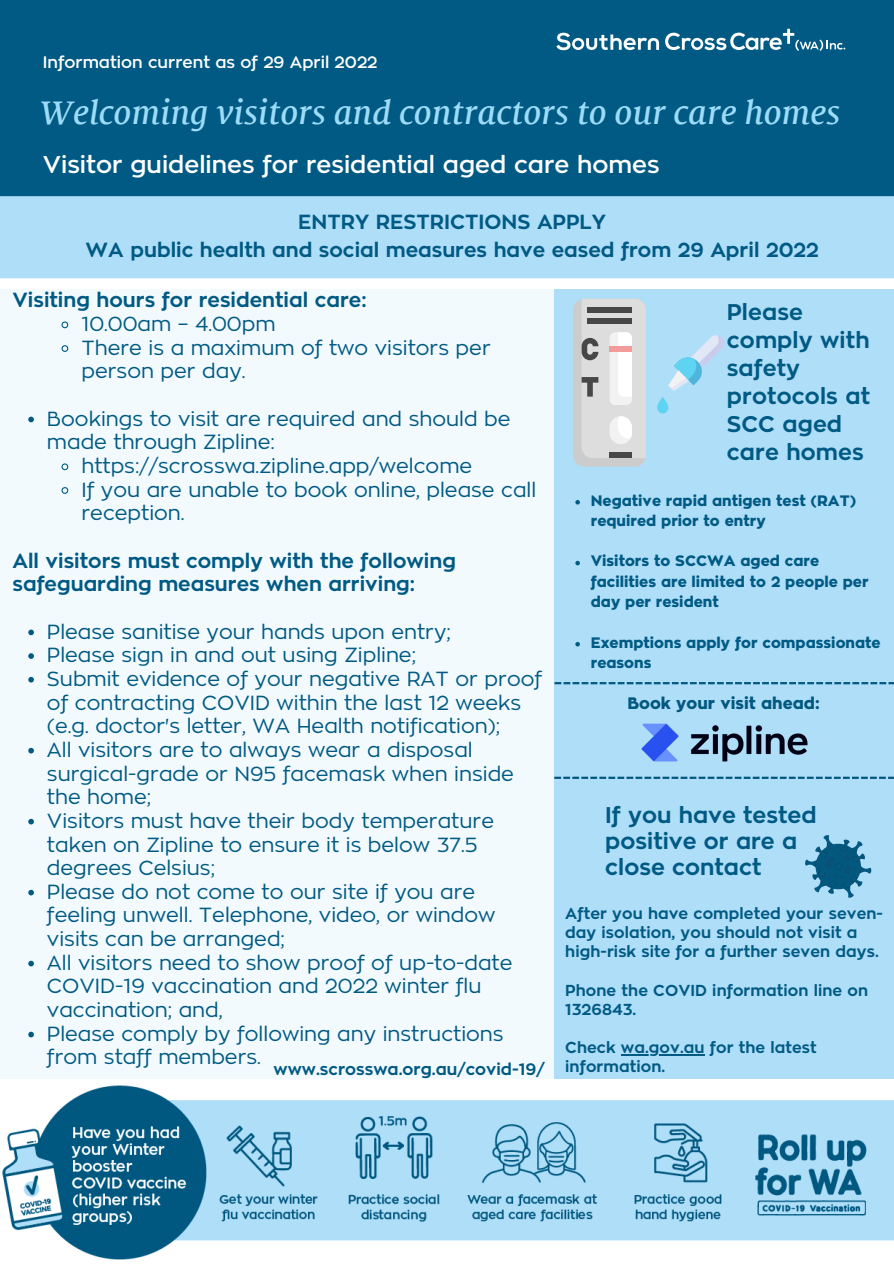
<style>
.page{position:relative;width:894px;height:1264px;background:#fff}
.page>*{position:absolute;margin:0;border:0;box-sizing:border-box;transform-origin:0 0}
.t1{font:italic 500 36px "Milo Serif Offc";color:#9ddcf9}
.t2{font:600 24px "Zona Pro";color:#fff}
.t3{font:700 22.5px/28.2px "Zona Pro";letter-spacing:.005em;color:#005a83}
.t4{font:20.25px/23.7px "Zona Pro";color:#005a83}
.t5{font:700 20.25px/23.7px "Zona Pro";color:#005a83}
.t6{font:600 16.5px "Zona Pro";color:#fff}
.t7{font:700 16.5px "Zona Pro";color:#005a83}
.t8{font:800 16.5px "Zona Pro";color:#035880}
.t9{font:700 15.75px/19.2px "Zona Pro";letter-spacing:.005em;color:#005a83}
.t10{font:800 15px/20.2px "Zona Pro";color:#005a83}
</style>
<div class="page">
<div style="left:0;top:0;width:893px;height:205px;background:#005a83"></div>
<svg style="left:556px;top:33px;width:103px;height:17px"></svg>
<svg style="left:665px;top:29px;width:180px;height:22px"></svg>
<div style="left:0;top:289px;width:554px;height:789px;background:#f3fafe"></div>
<div style="left:0;top:196px;width:893px;height:82px;background:#afdef9"></div>
<div style="left:554px;top:289px;width:339px;height:789px;background:#afdef9"></div>
<svg style="left:805px;top:835px;width:66px;height:63px"></svg>
<img style="left:641px;top:723px;width:167px;height:39px">
<svg style="left:554px;top:682px;width:339px;height:2px"></svg>
<svg style="left:554px;top:776px;width:339px;height:3px"></svg>
<img style="left:2px;top:1085px;width:891px;height:175px">
<svg style="left:61px;top:321px;width:8px;height:8px"></svg>
<svg style="left:61px;top:345px;width:8px;height:7px"></svg>
<svg style="left:28px;top:416px;width:6px;height:6px"></svg>
<svg style="left:61px;top:463px;width:8px;height:8px"></svg>
<svg style="left:61px;top:487px;width:8px;height:7px"></svg>
<svg style="left:28px;top:629px;width:6px;height:6px"></svg>
<svg style="left:28px;top:653px;width:6px;height:6px"></svg>
<svg style="left:28px;top:677px;width:6px;height:5px"></svg>
<svg style="left:28px;top:747px;width:6px;height:6px"></svg>
<svg style="left:28px;top:818px;width:6px;height:6px"></svg>
<svg style="left:28px;top:889px;width:6px;height:6px"></svg>
<svg style="left:28px;top:960px;width:6px;height:6px"></svg>
<svg style="left:28px;top:1031px;width:6px;height:6px"></svg>
<svg style="left:575px;top:500px;width:4px;height:4px"></svg>
<svg style="left:575px;top:561px;width:4px;height:4px"></svg>
<svg style="left:575px;top:642px;width:4px;height:4px"></svg>
<hr style="left:620px;top:1054px;width:84px;height:1px;background:#005a83">
<div style="left:573px;top:299px;width:72px;height:167px;background:#ccc;border-radius:11px"></div>
<svg style="left:581px;top:299px;width:64px;height:159px"></svg>
<div style="left:609px;top:452px;width:22px;height:6px;background:#474747"></div>
<div style="left:587px;top:307px;width:44px;height:6px;background:#474747"></div>
<div style="left:587px;top:318px;width:44px;height:6px;background:#474747"></div>
<div style="left:609px;top:346px;width:22px;height:6px;background:#f29b99"></div>
<svg style="left:657px;top:335px;width:67px;height:78px"></svg>
<p class="t6" style="left:43px;top:55px;width:336px">Information current as of 29 April 2022</p>
<p class="t1" style="left:39px;top:96px;width:802px">Welcoming visitors and contractors to our care homes</p>
<p class="t2" style="left:43px;top:153px;width:618px">Visitor guidelines for residential aged care homes</p>
<p class="t5" style="left:298px;top:211px;width:309px">ENTRY RESTRICTIONS APPLY</p>
<p class="t5" style="left:86px;top:239px;width:734px">WA public health and social measures have eased from 29 April 2022</p>
<p class="t5" style="left:13px;top:289px;width:355px">Visiting hours for residential care:</p>
<p class="t3" style="left:726px;top:298px;width:145px">Please comply with safety protocols at<br>SCC aged care homes</p>
<p class="t10" style="left:590px;top:490px;width:267px">Negative rapid antigen test (RAT) required prior to entry</p>
<p class="t10" style="left:590px;top:551px;width:279px">Visitors to SCCWA aged care facilities are limited to 2 people per day per resident</p>
<p class="t10" style="left:590px;top:632px;width:291px">Exemptions apply for compassionate reasons</p>
<p class="t4" style="left:81px;top:312px;width:195px">10.00am – 4.00pm</p>
<p class="t4" style="left:81px;top:336px;width:411px">There is a maximum of two visitors per person per day.</p>
<p class="t4" style="left:47px;top:407px;width:465px">Bookings to visit are required and should be made through Zipline:</p>
<p class="t4" style="left:81px;top:454px;width:392px">https://scrosswa.zipline.app/welcome</p>
<p class="t4" style="left:81px;top:478px;width:456px">If you are unable to book online, please call reception.</p>
<p class="t5" style="left:13px;top:549px;width:445px">All visitors must comply with the following safeguarding measures when arriving:</p>
<p class="t4" style="left:47px;top:620px;width:405px">Please sanitise your hands upon entry;</p>
<p class="t4" style="left:47px;top:643px;width:370px">Please sign in and out using Zipline;</p>
<p class="t4" style="left:47px;top:667px;width:496px">Submit evidence of your negative RAT or proof of contracting COVID within the last 12 weeks (e.g. doctor's letter, WA Health notification);</p>
<p class="t4" style="left:47px;top:738px;width:468px">All visitors are to always wear a disposal surgical-grade or N95 facemask when inside the home;</p>
<p class="t4" style="left:47px;top:809px;width:448px">Visitors must have their body temperature taken on Zipline to ensure it is below 37.5 degrees Celsius;</p>
<p class="t4" style="left:47px;top:880px;width:450px">Please do not come to our site if you are feeling unwell. Telephone, video, or window visits can be arranged;</p>
<p class="t4" style="left:47px;top:951px;width:467px">All visitors need to show proof of up-to-date<br>COVID-19 vaccination and 2022 winter flu vaccination; and,</p>
<p class="t4" style="left:47px;top:1022px;width:458px">Please comply by following any instructions from staff members.</p>
<p class="t8" style="left:627px;top:695px;width:194px">Book your visit ahead:</p>
<p class="t3" style="left:605px;top:802px;width:213px;line-height:26px">If you have tested positive or are a close contact</p>
<p class="t9" style="left:565px;top:904px;width:319px">After you have completed your seven&shy;day isolation, you should not visit a high-risk site for a further seven days.</p>
<p class="t9" style="left:565px;top:980px;width:304px">Phone the COVID information line on<br>1326843.</p>
<p class="t9" style="left:565px;top:1038px;width:253px">Check wa.gov.au for the latest</p>
<p class="t7" style="left:273px;top:1061px;width:272px">www.scrosswa.org.au/covid-19/</p>
<p class="t9" style="left:565px;top:1057px;width:101px">information.</p>
</div>
